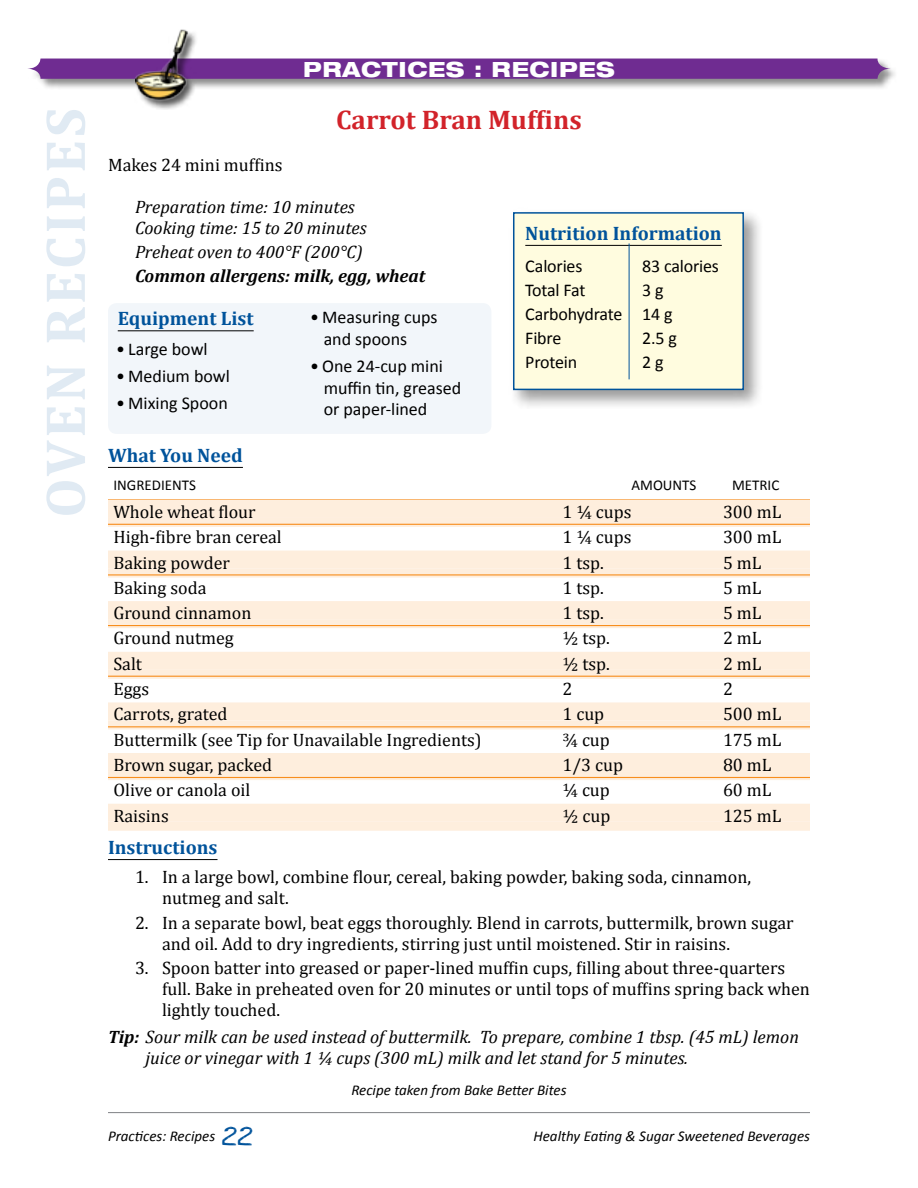
<style>
.page{position:relative;width:918px;height:1188px;background:#fff}
.page>*{position:absolute;margin:0;border:0;box-sizing:border-box;transform-origin:0 0}
.RECIPE-sidebar_type{font:700 57px "Cambria";letter-spacing:.05em;color:#e0eaf3}
.head{font:700 27px "Cambria";color:#d2232a}
.topbar_SLABtype{font:800 expanded 21px "Helvetica Neue";letter-spacing:.03em;color:#fff}
.RECIPE_subhead{font:700 19.5px "Cambria";color:#00539b}
.RECIPE__instructions{font:18px/21px "Cambria";color:#000}
.RECIPE__Ingredients{font:18px "Cambria";color:#000}
.RECIPE__nutrition{font:18px/21.6px "Calibri";color:#000}
.RECIPE__tip{font:italic 18px/21px "Cambria";color:#000}
.RECIPE-times{font:italic 18px "Cambria";color:#000}
.RECIPE-times-2{font:italic 700 18px "Cambria";color:#000}
.body{font:18px "Cambria";color:#000}
.RECIPE__nutrition-2{font:18px "Calibri";letter-spacing:-.02em;color:#000}
.footnote{font:italic 15px "Calibri";color:#000}
.recipe-ingredients_h{font:15px "Calibri";color:#000}
.s1{font-weight:700}
.s2{font-family:"Love Ya Like A Sister";font-style:normal;font-size:19.5px;color:#00539b}
</style>
<div class="page">
<hr style="left:108px;top:1112px;width:702px;height:1px;background:#808285">
<div style="left:26px;top:58px;width:872px;height:32px;background:#000;opacity:.45"></div>
<svg style="left:27px;top:59px;width:864px;height:20px;background:#723193"></svg>
<div style="left:134px;top:28px;width:63px;height:82px;background:#000;opacity:.65"></div>
<img style="left:135px;top:28px;width:55px;height:75px">
<hr style="left:108px;top:467px;width:135px;height:1px;background:#000">
<hr style="left:108px;top:499px;width:702px;height:1px;background:#f78e1e">
<div style="left:108px;top:500px;width:702px;height:18px;background:#feeedd"></div>
<svg style="left:108px;top:518px;width:702px;height:9px;background:#fdead6"></svg>
<hr style="left:108px;top:524px;width:702px;height:1px;background:#f78e1e">
<div style="left:108px;top:551px;width:702px;height:18px;background:#feeedd"></div>
<svg style="left:108px;top:569px;width:702px;height:9px;background:#fde8d3"></svg>
<hr style="left:108px;top:574px;width:702px;height:1px;background:#f78e1e">
<div style="left:108px;top:601px;width:702px;height:18px;background:#feeedd"></div>
<svg style="left:108px;top:619px;width:702px;height:9px;background:#fdecda"></svg>
<hr style="left:108px;top:625px;width:702px;height:1px;background:#f78e1e">
<div style="left:108px;top:652px;width:702px;height:18px;background:#feeedd"></div>
<svg style="left:108px;top:670px;width:702px;height:9px;background:#fdead5"></svg>
<hr style="left:108px;top:676px;width:702px;height:1px;background:#f78e1e">
<div style="left:108px;top:702px;width:702px;height:18px;background:#feeedd"></div>
<svg style="left:108px;top:720px;width:702px;height:9px;background:#fde9d4"></svg>
<hr style="left:108px;top:726px;width:702px;height:1px;background:#f78e1e">
<div style="left:108px;top:753px;width:702px;height:18px;background:#feeedd"></div>
<svg style="left:108px;top:771px;width:702px;height:9px;background:#fdecda"></svg>
<hr style="left:108px;top:777px;width:702px;height:1px;background:#f78e1e">
<div style="left:108px;top:804px;width:702px;height:18px;background:#feeedd"></div>
<div style="left:108px;top:822px;width:702px;height:9px;background:#feeedd"></div>
<hr style="left:108px;top:859px;width:110px;height:1px;background:#000">
<div style="left:108px;top:303px;width:383px;height:131px;background:#f2f6fa;border-radius:9px"></div>
<hr style="left:118px;top:330px;width:136px;height:1px;background:#000">
<div style="left:508px;top:207px;width:255px;height:202px;background:#000;opacity:.4"></div>
<div style="left:514px;top:213px;width:229px;height:176px;background:#fffcdf"></div>
<hr style="left:525px;top:245px;width:197px;height:1px;background:#000">
<div style="left:513px;top:212px;width:231px;height:178px;border:2px solid #00539b"></div>
<hr style="left:629px;top:243px;width:1px;height:136px;background:#00539b">
<p class="RECIPE-sidebar_type" style="left:31px;top:518px;width:411px;rotate:-90deg">OVEN RECIPES</p>
<p class="topbar_SLABtype" style="left:303px;top:56px;width:313px">PRACTICES : RECIPES</p>
<p class="head" style="left:336px;top:103px;width:247px">Carrot Bran Muffins</p>
<p class="body" style="left:108px;top:154px;width:176px">Makes 24 mini muffins</p>
<p class="RECIPE-times" style="left:135px;top:196px;width:221px">Preparation time: 10 minutes</p>
<p class="RECIPE-times" style="left:135px;top:217px;width:233px">Cooking time: 15 to 20 minutes</p>
<p class="RECIPE-times" style="left:135px;top:241px;width:229px">Preheat oven to 400°F (200°C)</p>
<p class="RECIPE-times-2" style="left:135px;top:265px;width:292px">Common allergens: milk, egg, wheat</p>
<p class="RECIPE_subhead" style="left:118px;top:307px;width:137px">Equipment List</p>
<p class="RECIPE__nutrition" style="left:116px;top:338px;width:93px">• Large bowl</p>
<p class="RECIPE__nutrition" style="left:116px;top:365px;width:115px">• Medium bowl</p>
<p class="RECIPE__nutrition" style="left:116px;top:392px;width:113px">• Mixing Spoon</p>
<p class="RECIPE__nutrition" style="left:324px;top:306px;width:115px;text-indent:-14px">• Measuring cups and spoons</p>
<p class="RECIPE__nutrition" style="left:324px;top:354px;width:139px;text-indent:-14px">• One 24-cup mini muffin tin, greased or paper-lined</p>
<p class="RECIPE_subhead" style="left:525px;top:221px;width:198px">Nutrition Information</p>
<p class="RECIPE__nutrition" style="left:525px;top:255px;width:59px">Calories</p>
<p class="RECIPE__nutrition" style="left:642px;top:255px;width:78px">83 calories</p>
<p class="RECIPE__nutrition-2" style="left:525px;top:279px;width:62px">Total Fat</p>
<p class="RECIPE__nutrition" style="left:642px;top:279px;width:23px">3g</p>
<p class="RECIPE__nutrition" style="left:525px;top:303px;width:149px">Carbohydrate 14 g</p>
<p class="RECIPE__nutrition" style="left:525px;top:327px;width:38px">Fibre</p>
<p class="RECIPE__nutrition" style="left:642px;top:327px;width:36px">2.5 g</p>
<p class="RECIPE__nutrition" style="left:525px;top:351px;width:54px">Protein</p>
<p class="RECIPE__nutrition" style="left:642px;top:351px;width:23px">2g</p>
<p class="RECIPE_subhead" style="left:108px;top:443px;width:136px">What You Need</p>
<p class="recipe-ingredients_h" style="left:113px;top:476px;width:84px">INGREDIENTS</p>
<p class="recipe-ingredients_h" style="left:632px;top:476px;width:66px">AMOUNTS</p>
<p class="recipe-ingredients_h" style="left:732px;top:476px;width:49px">METRIC</p>
<p class="RECIPE__Ingredients" style="left:113px;top:501px;width:144px">Whole wheat flour</p>
<p class="RECIPE__Ingredients" style="left:563px;top:501px;width:71px">1 ¼ cups</p>
<p class="RECIPE__Ingredients" style="left:723px;top:501px;width:60px">300 mL</p>
<p class="RECIPE__Ingredients" style="left:113px;top:526px;width:170px">High-fibre bran cereal</p>
<p class="RECIPE__Ingredients" style="left:563px;top:526px;width:71px">1 ¼ cups</p>
<p class="RECIPE__Ingredients" style="left:723px;top:526px;width:60px">300 mL</p>
<p class="RECIPE__Ingredients" style="left:113px;top:552px;width:118px">Baking powder</p>
<p class="RECIPE__Ingredients" style="left:563px;top:552px;width:43px">1 tsp.</p>
<p class="RECIPE__Ingredients" style="left:723px;top:552px;width:40px">5 mL</p>
<p class="RECIPE__Ingredients" style="left:113px;top:577px;width:95px">Baking soda</p>
<p class="RECIPE__Ingredients" style="left:563px;top:577px;width:43px">1 tsp.</p>
<p class="RECIPE__Ingredients" style="left:723px;top:577px;width:40px">5 mL</p>
<p class="RECIPE__Ingredients" style="left:113px;top:602px;width:140px">Ground cinnamon</p>
<p class="RECIPE__Ingredients" style="left:563px;top:602px;width:43px">1 tsp.</p>
<p class="RECIPE__Ingredients" style="left:723px;top:602px;width:40px">5 mL</p>
<p class="RECIPE__Ingredients" style="left:113px;top:628px;width:122px">Ground nutmeg</p>
<p class="RECIPE__Ingredients" style="left:563px;top:628px;width:49px">½ tsp.</p>
<p class="RECIPE__Ingredients" style="left:723px;top:628px;width:40px">2 mL</p>
<p class="RECIPE__Ingredients" style="left:113px;top:653px;width:30px">Salt</p>
<p class="RECIPE__Ingredients" style="left:563px;top:653px;width:49px">½ tsp.</p>
<p class="RECIPE__Ingredients" style="left:723px;top:653px;width:40px">2 mL</p>
<p class="RECIPE__Ingredients" style="left:113px;top:678px;width:37px">Eggs</p>
<p class="RECIPE__Ingredients" style="left:563px;top:678px;width:11px">2</p>
<p class="RECIPE__Ingredients" style="left:723px;top:678px;width:11px">2</p>
<p class="RECIPE__Ingredients" style="left:113px;top:704px;width:116px">Carrots, grated</p>
<p class="RECIPE__Ingredients" style="left:563px;top:704px;width:43px">1 cup</p>
<p class="RECIPE__Ingredients" style="left:723px;top:704px;width:60px">500 mL</p>
<p class="RECIPE__Ingredients" style="left:113px;top:729px;width:370px">Buttermilk (see Tip for Unavailable Ingredients)</p>
<p class="RECIPE__Ingredients" style="left:563px;top:729px;width:49px">¾ cup</p>
<p class="RECIPE__Ingredients" style="left:723px;top:729px;width:60px">175 mL</p>
<p class="RECIPE__Ingredients" style="left:113px;top:754px;width:160px">Brown sugar, packed</p>
<p class="RECIPE__Ingredients" style="left:563px;top:754px;width:62px">1/3 cup</p>
<p class="RECIPE__Ingredients" style="left:723px;top:754px;width:50px">80 mL</p>
<p class="RECIPE__Ingredients" style="left:113px;top:780px;width:139px">Olive or canola oil</p>
<p class="RECIPE__Ingredients" style="left:563px;top:780px;width:49px">¼ cup</p>
<p class="RECIPE__Ingredients" style="left:723px;top:780px;width:50px">60 mL</p>
<p class="RECIPE__Ingredients" style="left:113px;top:805px;width:57px">Raisins</p>
<p class="RECIPE__Ingredients" style="left:563px;top:805px;width:49px">½ cup</p>
<p class="RECIPE__Ingredients" style="left:723px;top:805px;width:60px">125 mL</p>
<p class="RECIPE_subhead" style="left:108px;top:835px;width:111px">Instructions</p>
<p class="RECIPE__instructions" style="left:162px;top:867px;width:591px;text-indent:-27px">1. In a large bowl, combine flour, cereal, baking powder, baking soda, cinnamon, nutmeg and salt.</p>
<p class="RECIPE__instructions" style="left:162px;top:912px;width:633px;text-indent:-27px">2. In a separate bowl, beat eggs thoroughly. Blend in carrots, buttermilk, brown sugar and oil. Add to dry ingredients, stirring just until moistened. Stir in raisins.</p>
<p class="RECIPE__instructions" style="left:162px;top:957px;width:649px;text-indent:-27px">3. Spoon batter into greased or paper-lined muffin cups, filling about three-quarters full. Bake in preheated oven for 20 minutes or until tops of muffins spring back when lightly touched.</p>
<p class="RECIPE__tip" style="left:146px;top:1026px;width:655px;text-indent:-38px"><span class="s1">Tip:</span> Sour milk can be used instead of buttermilk. To prepare, combine 1 tbsp. (45 mL) lemon juice or vinegar with 1 ¼ cups (300 mL) milk and let stand for 5 minutes.</p>
<p class="footnote" style="left:351px;top:1081px;width:217px">Recipe taken from Bake Better Bites</p>
<p class="footnote" style="left:108px;top:1127px;width:147px">Practices: Recipes <span class="s2">22</span></p>
<p class="footnote" style="left:533px;top:1127px;width:278px">Healthy Eating &amp; Sugar Sweetened Beverages</p>
</div>
